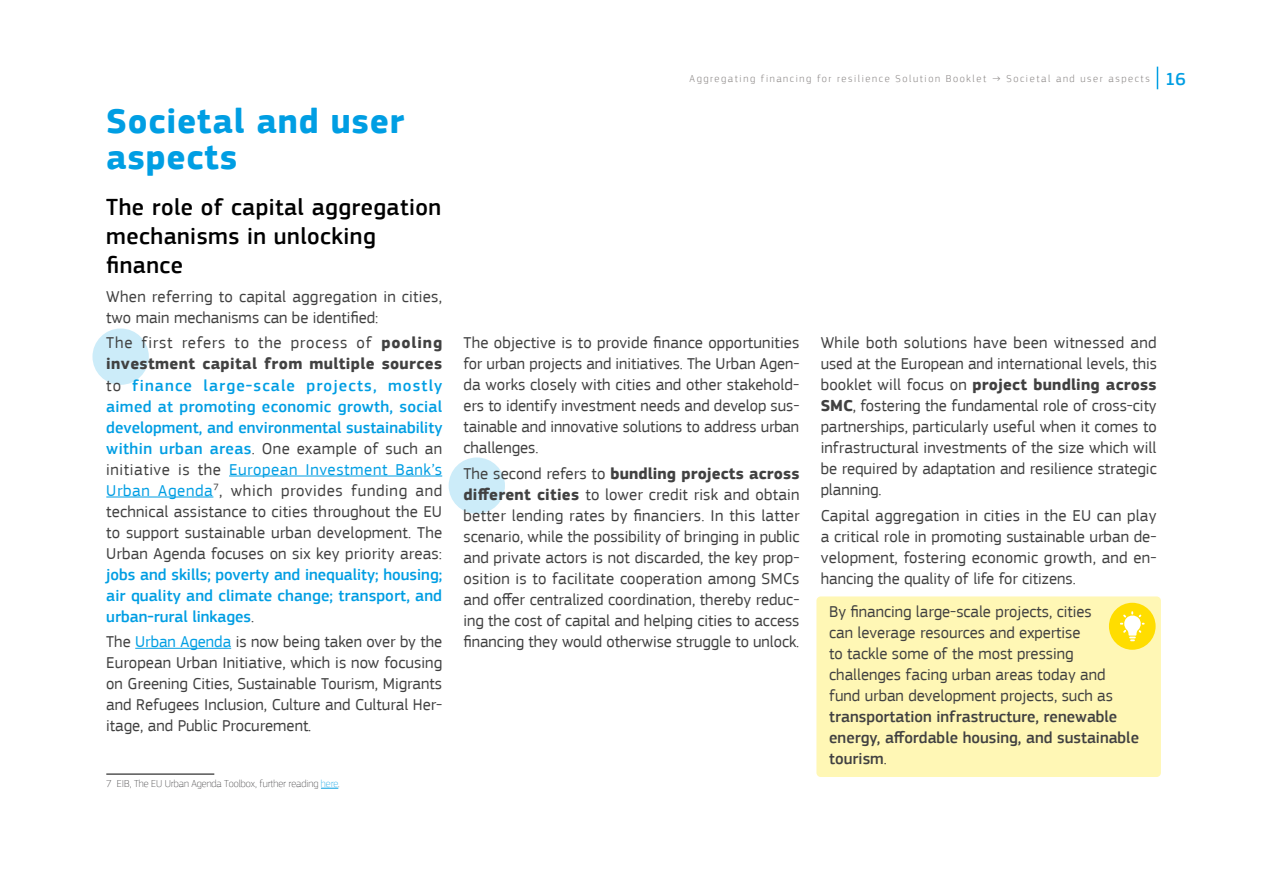
<style>
.page{position:relative;width:1263px;height:893px;background:#fff}
.page>*{position:absolute;margin:0;border:0;box-sizing:border-box;transform-origin:0 0}
.Heading_One{font:700 36px/36px "EC Square Sans Pro";letter-spacing:.02em;color:#009ee3}
.Heading_Two{font:500 24px/28.8px "EC Square Sans Pro";letter-spacing:.02em;color:#000}
.Body{font:16.5px/21px "EC Square Sans Pro";color:#414141;text-align:justify}
.Body-2{font:500 16.5px/21px "EC Square Sans Pro";letter-spacing:.005em;color:#009ee3;text-align:justify}
.Body_highlight_TIPS{font:16.5px/21px "EC Square Sans Pro";color:#414141}
.t1{font:300 10.5px "EC Square Sans Pro";letter-spacing:.15em;color:#8c8887}
.Footnote{font:100 10.5px "EC Square Sans Pro";color:#414042}
.s1{font-weight:400;color:#414141}
.s2{font-weight:700;color:#414141}
.s3{font-weight:400}
.s4{color:#009ee3}
.s5{color:#1aa8e6}
.s6{font-weight:500;font-size:18px;color:#009ee3}
.s7{font-weight:700}
.s8{font-weight:500}
</style>
<div class="page">
<svg style="left:1157px;top:67px;width:1px;height:22px"></svg>
<div style="left:92px;top:328px;width:57px;height:57px;background:#ccecf9;border-radius:50%"></div>
<div style="left:449px;top:457px;width:56px;height:57px;background:#ccecf9;border-radius:50%"></div>
<hr style="left:229px;top:476px;width:213px;height:1px;background:#009ee3">
<hr style="left:106px;top:497px;width:107px;height:1px;background:#009ee3">
<hr style="left:135px;top:648px;width:96px;height:1px;background:#009ee3">
<hr style="left:106px;top:774px;width:108px;height:1px;background:#000">
<svg style="left:321px;top:788px;width:17px;height:1px"></svg>
<div style="left:816px;top:596px;width:345px;height:181px;background:#fff7b5;border-radius:4px"></div>
<div style="left:1109px;top:603px;width:46px;height:47px;background:#fd0;border-radius:50%"></div>
<svg style="left:1120px;top:611px;width:24px;height:30px"></svg>
<p class="Heading_One" style="left:106px;top:105px;width:300px">Societal and user aspects</p>
<p class="Heading_Two" style="left:106px;top:193px;width:336px">The role of capital aggregation mechanisms in unlocking finance</p>
<p class="Body" style="left:106px;top:286px;width:337px">When referring to capital aggregation in cities, two main mechanisms can be identified:</p>
<p class="Body-2" style="left:106px;top:333px;width:338px"><span class="s1">The first refers to the process of</span> <span class="s2">pooling investment capital from multiple sources </span><span class="s1">to</span> finance large-scale projects, mostly aimed at promoting economic growth, social development, and environmental sustainability within urban areas<span class="s1">. One example of such an initiative is the</span> <span class="s3">European Investment Bank’s Urban Agenda</span><sup>7</sup><span class="s1">, which provides funding and technical assistance to cities throughout the EU to support sustainable urban development. The Urban Agenda focuses on six key priority areas: </span>jobs and skills; poverty and inequality; housing; air quality and climate change; transport, and urban-rural linkages<span class="s1">.</span></p>
<p class="Body" style="left:106px;top:631px;width:337px">The <span class="s4">Urban Agenda</span> is now being taken over by the European Urban Initiative, which is now focusing on Greening Cities, Sustainable Tourism, Migrants and Refugees Inclusion, Culture and Cultural Her&shy;itage, and Public Procurement.</p>
<p class="Footnote" style="left:106px;top:777px;width:235px">7 EIB, The EU Urban Agenda Toolbox, further reading <span class="s5">here</span>.</p>
<p class="t1" style="left:689px;top:72px;width:498px">Aggregating financing for resilience Solution Booklet → Societal and user aspects <span class="s6">16</span></p>
<p class="Body" style="left:463px;top:332px;width:337px">The objective is to provide finance opportunities for urban projects and initiatives. The Urban Agen&shy;da works closely with cities and other stakehold&shy;ers to identify investment needs and develop sus&shy;tainable and innovative solutions to address urban challenges.</p>
<p class="Body" style="left:463px;top:463px;width:338px">The second refers to <span class="s7">bundling projects across different cities</span> to lower credit risk and obtain better lending rates by financiers. In this latter scenario, while the possibility of bringing in public and private actors is not discarded, the key prop&shy;osition is to facilitate cooperation among SMCs and offer centralized coordination, thereby reduc&shy;ing the cost of capital and helping cities to access financing they would otherwise struggle to unlock.</p>
<p class="Body" style="left:821px;top:332px;width:338px">While both solutions have been witnessed and used at the European and international levels, this booklet will focus on <span class="s7">project bundling across SMC</span>, fostering the fundamental role of cross-city partnerships, particularly useful when it comes to infrastructural investments of the size which will be required by adaptation and resilience strategic planning.</p>
<p class="Body" style="left:821px;top:505px;width:337px">Capital aggregation in cities in the EU can play a critical role in promoting sustainable urban de&shy;velopment, fostering economic growth, and en&shy;hancing the quality of life for citizens.</p>
<p class="Body_highlight_TIPS" style="left:829px;top:601px;width:311px">By financing large-scale projects, cities<br>can leverage resources and expertise<br>to tackle some of the most pressing challenges facing urban areas today and fund urban development projects, such as <span class="s8">transportation infrastructure, renewable energy, affordable housing, and sustainable tourism</span>.</p>
</div>
